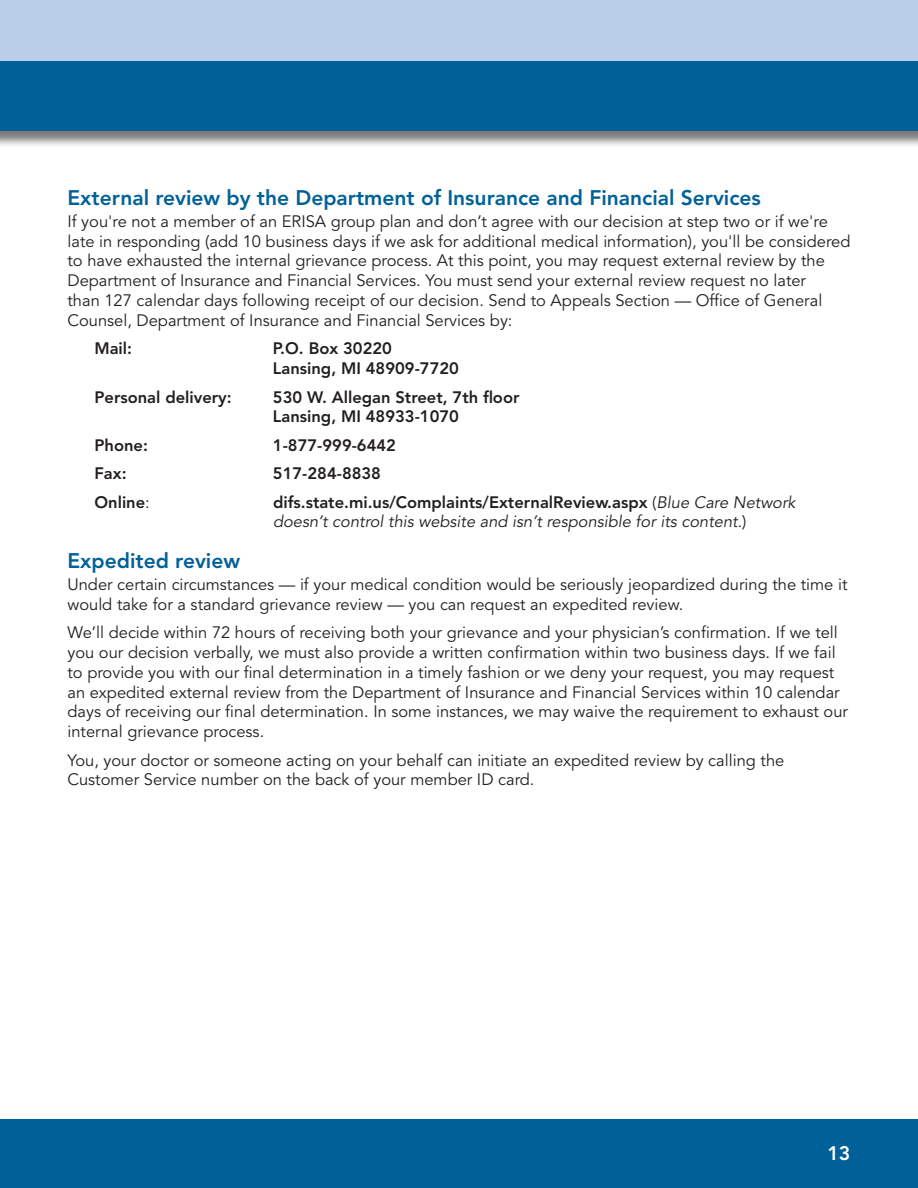
<style>
.page{position:relative;width:918px;height:1188px;background:#fff}
.page>*{position:absolute;margin:0;border:0;box-sizing:border-box;transform-origin:0 0}
.SubHeading{font:800 21px "Avenir LT Std";color:#006198}
.t1{font:800 19.5px "Avenir LT Std";color:#fff}
.Body_text{font:16.5px/19.8px "Avenir LT Std";color:#231f20}
.Body_text-2{font:800 16.5px/19.8px "Avenir LT Std";color:#231f20}
.Body_text-3{font:italic 16.5px/19.8px "Avenir LT Std";color:#231f20}
.s1{font-weight:400}
.s2{font-weight:800;font-style:normal}
.s3{font-style:normal}
</style>
<div class="page">
<div style="left:0;top:0;width:918px;height:102px;background:#bacee9"></div>
<div style="left:0;top:63px;width:918px;height:86px;background:#231f20;opacity:.6"></div>
<div style="left:0;top:62px;width:918px;height:69px;background:#006198"></div>
<div style="left:0;top:1119px;width:918px;height:69px;background:#006198"></div>
<p class="SubHeading" style="left:68px;top:185px;width:695px">External review by the Department of Insurance and Financial Services</p>
<p class="Body_text" style="left:68px;top:212px;width:784px">If you're not a member of an ERISA group plan and don’t agree with our decision at step two or if we're late in responding (add 10 business days if we ask for additional medical information), you'll be considered to have exhausted the internal grievance process. At this point, you may request external review by the Department of Insurance and Financial Services. You must send your external review request no later<br>than 127 calendar days following receipt of our decision. Send to Appeals Section — Office of General Counsel, Department of Insurance and Financial Services by:</p>
<p class="Body_text-2" style="left:94px;top:339px;width:39px">Mail:</p>
<p class="Body_text-2" style="left:273px;top:339px;width:188px">P.O. Box 30220<br>Lansing, MI 48909-7720</p>
<p class="Body_text-2" style="left:94px;top:387px;width:139px">Personal delivery:</p>
<p class="Body_text-2" style="left:273px;top:387px;width:248px">530 W. Allegan Street, 7th floor<br>Lansing, MI 48933-1070</p>
<p class="Body_text-2" style="left:94px;top:435px;width:55px">Phone:</p>
<p class="Body_text-2" style="left:273px;top:435px;width:125px">1-877-999-6442</p>
<p class="Body_text-2" style="left:94px;top:464px;width:34px">Fax:</p>
<p class="Body_text-2" style="left:273px;top:464px;width:110px">517-284-8838</p>
<p class="Body_text-2" style="left:94px;top:492px;width:57px">Online<span class="s1">:</span></p>
<p class="Body_text-3" style="left:273px;top:493px;width:524px"><span class="s2">difs.state.mi.us/Complaints/ExternalReview.aspx</span> <span class="s3">(</span>Blue Care Network doesn’t control this website and isn’t responsible for its content<span class="s3">.)</span></p>
<p class="SubHeading" style="left:68px;top:548px;width:174px">Expedited review</p>
<p class="Body_text" style="left:68px;top:575px;width:781px">Under certain circumstances — if your medical condition would be seriously jeopardized during the time it would take for a standard grievance review — you can request an expedited review.</p>
<p class="Body_text" style="left:68px;top:623px;width:782px">We’ll decide within 72 hours of receiving both your grievance and your physician’s confirmation. If we tell you our decision verbally, we must also provide a written confirmation within two business days. If we fail to provide you with our final determination in a timely fashion or we deny your request, you may request an expedited external review from the Department of Insurance and Financial Services within 10 calendar days of receiving our final determination. In some instances, we may waive the requirement to exhaust our internal grievance process.</p>
<p class="Body_text" style="left:68px;top:751px;width:718px">You, your doctor or someone acting on your behalf can initiate an expedited review by calling the<br>Customer Service number on the back of your member ID card.</p>
<p class="t1" style="left:827px;top:1142px;width:25px">13</p>
</div>
